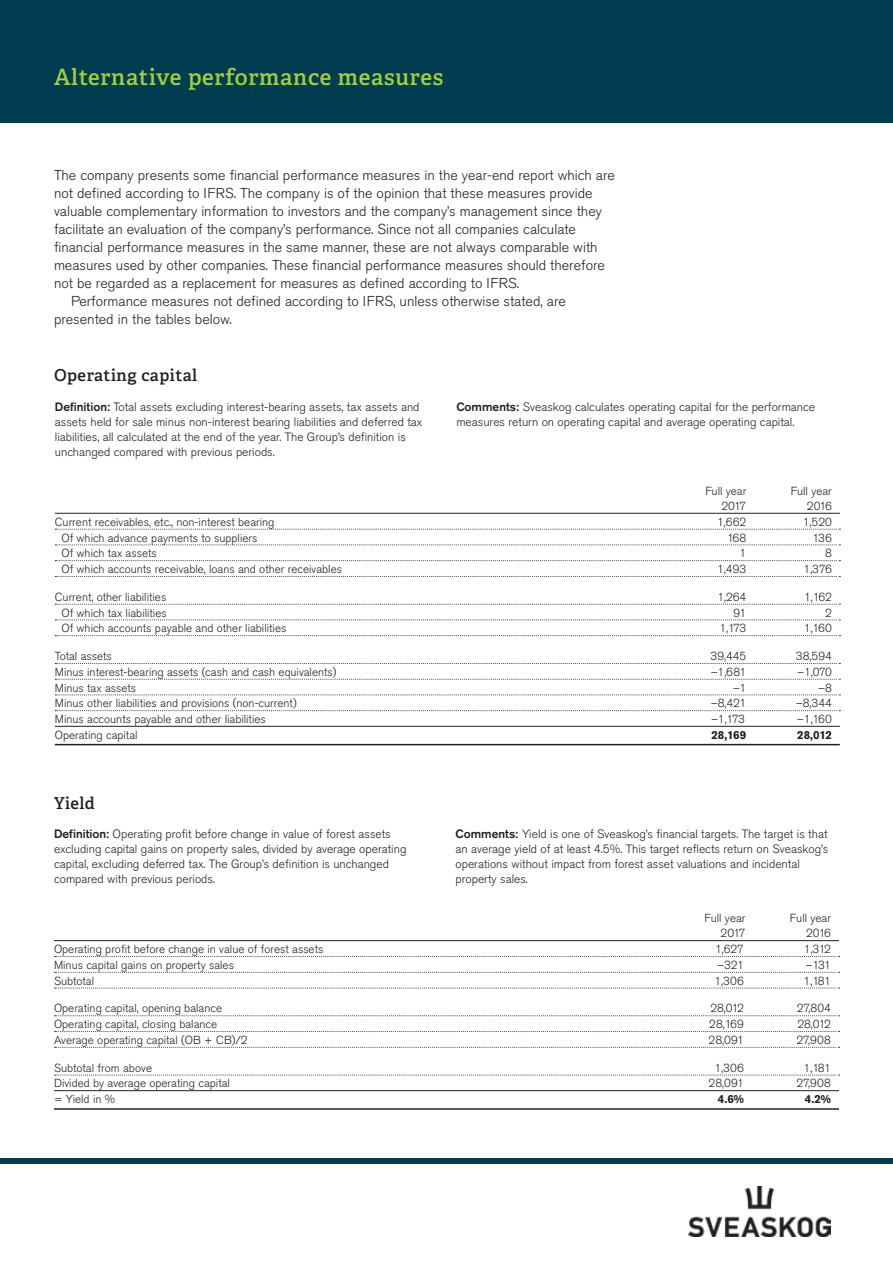
<style>
.page{position:relative;width:893px;height:1263px;background:#fff}
.page>*{position:absolute;margin:0;border:0;box-sizing:border-box;transform-origin:0 0}
.t1{font:600 22.5px "Adelle";letter-spacing:.03em;color:#a6ce39}
.t2{font:600 16.5px "Adelle";letter-spacing:.03em;color:#231f20}
.t3{font:300 14.25px "Akzidenz Grotesk Std";color:#231f20}
.t4{font:300 12px/15px "Akzidenz Grotesk Std";color:#231f20}
.t5{font:300 11.7px "Akzidenz Grotesk Std";color:#231f20}
.t6{font:700 11.7px "Akzidenz Grotesk Std";letter-spacing:-.015em;color:#231f20}
.s1{font-weight:500}
</style>
<div class="page">
<div style="left:0;top:0;width:893px;height:122px;background:#003d50"></div>
<hr style="left:54px;top:940px;width:785px;height:1px;background:#231f20">
<svg style="left:54px;top:956px;width:785px;height:1px"></svg>
<svg style="left:54px;top:972px;width:785px;height:1px"></svg>
<svg style="left:54px;top:987px;width:785px;height:1px"></svg>
<svg style="left:54px;top:1015px;width:785px;height:1px"></svg>
<svg style="left:54px;top:1031px;width:785px;height:1px"></svg>
<svg style="left:54px;top:1047px;width:785px;height:1px"></svg>
<svg style="left:54px;top:1074px;width:785px;height:1px"></svg>
<hr style="left:54px;top:1090px;width:785px;height:1px;background:#231f20">
<hr style="left:54px;top:1108px;width:785px;height:2px;background:#231f20">
<hr style="left:55px;top:513px;width:785px;height:1px;background:#231f20">
<svg style="left:55px;top:529px;width:785px;height:1px"></svg>
<svg style="left:55px;top:544px;width:785px;height:1px"></svg>
<svg style="left:55px;top:560px;width:785px;height:1px"></svg>
<svg style="left:55px;top:576px;width:785px;height:1px"></svg>
<svg style="left:55px;top:604px;width:785px;height:1px"></svg>
<svg style="left:55px;top:619px;width:785px;height:1px"></svg>
<svg style="left:55px;top:635px;width:785px;height:1px"></svg>
<svg style="left:55px;top:663px;width:785px;height:1px"></svg>
<svg style="left:55px;top:679px;width:785px;height:1px"></svg>
<svg style="left:55px;top:694px;width:785px;height:1px"></svg>
<svg style="left:55px;top:710px;width:785px;height:1px"></svg>
<hr style="left:55px;top:726px;width:785px;height:1px;background:#231f20">
<hr style="left:55px;top:744px;width:785px;height:1px;background:#231f20">
<div style="left:0;top:1158px;width:893px;height:6px;background:#003d50"></div>
<img style="left:689px;top:1186px;width:141px;height:51px">
<h1 class="t1" style="left:54px;top:63px;width:391px">Alternative performance measures</h1>
<p class="t3" style="left:54px;top:167px;width:562px">The company presents some financial performance measures in the year-end report which are</p>
<p class="t3" style="left:54px;top:185px;width:540px">not defined according to IFRS. The company is of the opinion that these measures provide</p>
<p class="t3" style="left:54px;top:203px;width:549px">valuable complementary information to investors and the company’s management since they</p>
<p class="t3" style="left:54px;top:221px;width:523px">facilitate an evaluation of the company’s performance. Since not all companies calculate</p>
<p class="t3" style="left:54px;top:239px;width:545px">financial performance measures in the same manner, these are not always comparable with</p>
<p class="t3" style="left:54px;top:257px;width:552px">measures used by other companies. These financial performance measures should therefore</p>
<p class="t3" style="left:54px;top:275px;width:467px">not be regarded as a replacement for measures as defined according to IFRS.</p>
<p class="t3" style="left:71px;top:293px;width:496px">Performance measures not defined according to IFRS, unless otherwise stated, are</p>
<p class="t3" style="left:54px;top:311px;width:179px">presented in the tables below.</p>
<h2 class="t2" style="left:54px;top:364px;width:145px">Operating capital</h2>
<p class="t4" style="left:55px;top:400px;width:369px"><span class="s1">Definition:</span> Total assets excluding interest-bearing assets, tax assets and assets held for sale minus non-interest bearing liabilities and deferred tax liabilities, all calculated at the end of the year. The Group’s definition is unchanged compared with previous periods.</p>
<p class="t4" style="left:456px;top:400px;width:360px"><span class="s1">Comments:</span> Sveaskog calculates operating capital for the performance measures return on operating capital and average operating capital.</p>
<p class="t5" style="left:705px;top:484px;width:43px">Full year</p>
<p class="t5" style="left:791px;top:484px;width:43px">Full year</p>
<p class="t5" style="left:721px;top:499px;width:26px">2017</p>
<p class="t5" style="left:807px;top:499px;width:27px">2016</p>
<p class="t5" style="left:55px;top:515px;width:221px">Current receivables, etc., non-interest bearing</p>
<p class="t5" style="left:717px;top:515px;width:31px">1,662</p>
<p class="t5" style="left:803px;top:515px;width:31px">1,520</p>
<p class="t5" style="left:61px;top:531px;width:197px">Of which advance payments to suppliers</p>
<p class="t5" style="left:727px;top:531px;width:21px">168</p>
<p class="t5" style="left:812px;top:531px;width:21px">136</p>
<p class="t5" style="left:61px;top:547px;width:97px">Of which tax assets</p>
<p class="t5" style="left:740px;top:547px;width:8px">1</p>
<p class="t5" style="left:825px;top:547px;width:8px">8</p>
<p class="t5" style="left:61px;top:562px;width:282px">Of which accounts receivable, loans and other receivables</p>
<p class="t5" style="left:717px;top:562px;width:31px">1,493</p>
<p class="t5" style="left:804px;top:562px;width:30px">1,376</p>
<p class="t5" style="left:55px;top:590px;width:113px">Current, other liabilities</p>
<p class="t5" style="left:717px;top:590px;width:31px">1,264</p>
<p class="t5" style="left:804px;top:590px;width:29px">1,162</p>
<p class="t5" style="left:61px;top:606px;width:107px">Of which tax liabilities</p>
<p class="t5" style="left:733px;top:606px;width:14px">91</p>
<p class="t5" style="left:825px;top:606px;width:8px">2</p>
<p class="t5" style="left:61px;top:622px;width:226px">Of which accounts payable and other liabilities</p>
<p class="t5" style="left:719px;top:622px;width:29px">1,173</p>
<p class="t5" style="left:804px;top:622px;width:30px">1,160</p>
<p class="t5" style="left:55px;top:649px;width:59px">Total assets</p>
<p class="t5" style="left:710px;top:649px;width:38px">39,445</p>
<p class="t5" style="left:796px;top:649px;width:38px">38,594</p>
<p class="t5" style="left:55px;top:665px;width:283px">Minus interest-bearing assets (cash and cash equivalents)</p>
<p class="t5" style="left:711px;top:665px;width:37px">–1,681</p>
<p class="t5" style="left:797px;top:665px;width:36px">–1,070</p>
<p class="t5" style="left:55px;top:681px;width:83px">Minus tax assets</p>
<p class="t5" style="left:733px;top:681px;width:15px">–1</p>
<p class="t5" style="left:819px;top:681px;width:15px">–8</p>
<p class="t5" style="left:55px;top:697px;width:243px">Minus other liabilities and provisions (non-current)</p>
<p class="t5" style="left:711px;top:697px;width:37px">–8,421</p>
<p class="t5" style="left:796px;top:697px;width:37px">–8,344</p>
<p class="t5" style="left:55px;top:712px;width:212px">Minus accounts payable and other liabilities</p>
<p class="t5" style="left:711px;top:712px;width:35px">–1,173</p>
<p class="t5" style="left:797px;top:712px;width:36px">–1,160</p>
<p class="t5" style="left:55px;top:728px;width:84px">Operating capital</p>
<p class="t6" style="left:711px;top:728px;width:37px">28,169</p>
<p class="t6" style="left:797px;top:728px;width:36px">28,012</p>
<h2 class="t2" style="left:54px;top:793px;width:42px">Yield</h2>
<p class="t4" style="left:54px;top:827px;width:354px"><span class="s1">Definition:</span> Operating profit before change in value of forest assets excluding capital gains on property sales, divided by average operating capital, excluding deferred tax. The Group’s definition is unchanged compared with previous periods.</p>
<p class="t4" style="left:455px;top:827px;width:374px"><span class="s1">Comments:</span> Yield is one of Sveaskog’s financial targets. The target is that an average yield of at least 4.5%. This target reflects return on Sveaskog’s operations without impact from forest asset valuations and incidental property sales.</p>
<p class="t5" style="left:704px;top:912px;width:43px">Full year</p>
<p class="t5" style="left:790px;top:912px;width:43px">Full year</p>
<p class="t5" style="left:721px;top:927px;width:26px">2017</p>
<p class="t5" style="left:806px;top:927px;width:27px">2016</p>
<p class="t5" style="left:54px;top:942px;width:271px">Operating profit before change in value of forest assets</p>
<p class="t5" style="left:715px;top:942px;width:31px">1,627</p>
<p class="t5" style="left:804px;top:942px;width:29px">1,312</p>
<p class="t5" style="left:54px;top:958px;width:181px">Minus capital gains on property sales</p>
<p class="t5" style="left:718px;top:958px;width:28px">–321</p>
<p class="t5" style="left:806px;top:958px;width:27px">–131</p>
<p class="t5" style="left:54px;top:974px;width:42px">Subtotal</p>
<p class="t5" style="left:714px;top:974px;width:31px">1,306</p>
<p class="t5" style="left:804px;top:974px;width:29px">1,181</p>
<p class="t5" style="left:54px;top:1002px;width:170px">Operating capital, opening balance</p>
<p class="t5" style="left:710px;top:1002px;width:35px">28,012</p>
<p class="t5" style="left:797px;top:1002px;width:36px">27,804</p>
<p class="t5" style="left:54px;top:1017px;width:165px">Operating capital, closing balance</p>
<p class="t5" style="left:709px;top:1017px;width:36px">28,169</p>
<p class="t5" style="left:797px;top:1017px;width:35px">28,012</p>
<p class="t5" style="left:54px;top:1033px;width:195px">Average operating capital (OB + CB)/2</p>
<p class="t5" style="left:709px;top:1033px;width:37px">28,091</p>
<p class="t5" style="left:796px;top:1033px;width:36px">27,908</p>
<p class="t5" style="left:54px;top:1061px;width:100px">Subtotal from above</p>
<p class="t5" style="left:714px;top:1061px;width:31px">1,306</p>
<p class="t5" style="left:804px;top:1061px;width:29px">1,181</p>
<p class="t5" style="left:54px;top:1077px;width:177px">Divided by average operating capital</p>
<p class="t5" style="left:709px;top:1077px;width:37px">28,091</p>
<p class="t5" style="left:796px;top:1077px;width:36px">27,908</p>
<p class="t5" style="left:54px;top:1092px;width:62px">= Yield in %</p>
<p class="t6" style="left:718px;top:1092px;width:28px">4.6%</p>
<p class="t6" style="left:805px;top:1092px;width:28px">4.2%</p>
</div>
